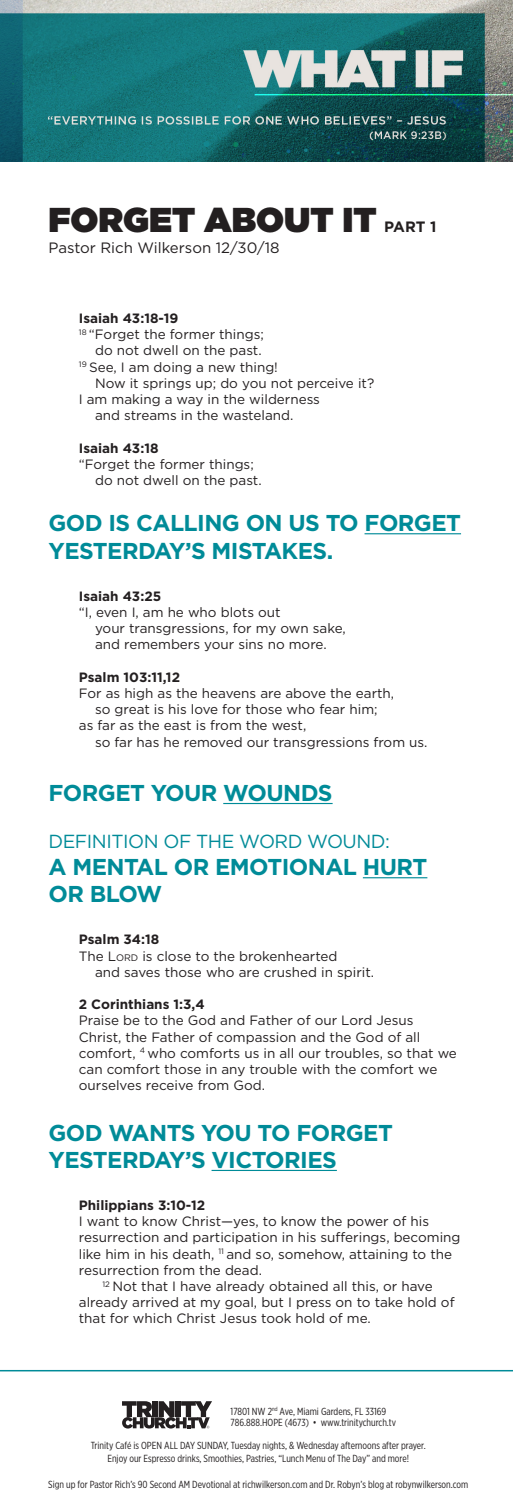
<style>
.page{position:relative;width:513px;height:1512px;background:#fff}
.page>*{position:absolute;margin:0;border:0;box-sizing:border-box;transform-origin:0 0}
.t1{font:900 34.5px "Gotham";color:#231f20}
.t2{font:700 22.95px/27.6px "Gotham";letter-spacing:-.025em;color:#008b98}
.t3{font:18.9px "Gotham";letter-spacing:-.025em;color:#008b98}
.t4{font:15px "Gotham";color:#231f20}
.t5{font:700 15px "Gotham";color:#231f20}
.t6{font:13.5px/16.2px "Gotham";color:#231f20}
.t7{font:700 13.5px "Gotham";color:#231f20}
.t8{font:10.2px/11.6px "Gotham X Narrow";color:#231f20}
.s1{font-style:inherit}
.s2{font-size:9.45px}
</style>
<div class="page">
<svg style="left:122px;top:1401px;width:90px;height:28px"></svg>
<hr style="left:0;top:1370px;width:513px;height:1px;background:#008b98">
<img style="left:0;top:0;width:513px;height:162px">
<hr style="left:365px;top:533px;width:96px;height:1px;background:#008b98">
<hr style="left:223px;top:803px;width:110px;height:1px;background:#008b98">
<hr style="left:363px;top:877px;width:64px;height:1px;background:#008b98">
<hr style="left:212px;top:1170px;width:125px;height:1px;background:#008b98">
<h1 class="t1" style="left:48px;top:200px;width:330px">FORGET ABOUT IT</h1>
<p class="t4" style="left:48px;top:238px;width:233px">Pastor Rich Wilkerson 12/30/18</p>
<p class="t5" style="left:384px;top:217px;width:54px">PART 1</p>
<p class="t7" style="left:79px;top:309px;width:101px">ISAIAH 43:18-19</p>
<p class="t6" style="left:79px;top:326px;width:187px"><sup>18</sup> “Forget the former things;</p>
<p class="t6" style="left:95px;top:342px;width:168px">do not dwell on the past.</p>
<p class="t6" style="left:79px;top:358px;width:201px"><sup>19</sup> See, I am doing a new thing!</p>
<p class="t6" style="left:95px;top:375px;width:281px">Now it springs up; do you not perceive it?</p>
<p class="t6" style="left:79px;top:391px;width:243px">I am making a way in the wilderness</p>
<p class="t6" style="left:95px;top:407px;width:200px">and streams in the wasteland.</p>
<p class="t7" style="left:79px;top:439px;width:81px">ISAIAH 43:18</p>
<p class="t6" style="left:95px;top:456px;width:168px;text-indent:-16px">“Forget the former things; do not dwell on the past.</p>
<h2 class="t2" style="left:48px;top:509px;width:414px">GOD IS CALLI NG ON US TO FORGET<br>YESTERDAY’S MI STAKES.</h2>
<p class="t7" style="left:79px;top:587px;width:84px">ISAIAH 43:25</p>
<p class="t6" style="left:95px;top:604px;width:252px;text-indent:-16px">“I, even I, am he who blots out<br>your transgressions, for my own sake, and remembers your sins no more.</p>
<p class="t7" style="left:79px;top:668px;width:103px">PSALM 103:11,12</p>
<p class="t6" style="left:79px;top:685px;width:317px">For as high as the heavens are above the earth,</p>
<p class="t6" style="left:95px;top:701px;width:284px">so great is his love for those who fear him;</p>
<p class="t6" style="left:79px;top:717px;width:229px">as far as the east is from the west,</p>
<p class="t6" style="left:95px;top:734px;width:334px">so far has he removed our transgressions from us.</p>
<h2 class="t2" style="left:48px;top:779px;width:286px">FORGET YOUR WOUNDS</h2>
<h3 class="t3" style="left:48px;top:830px;width:36px">Defini</h3>
<h3 class="t3" style="left:111px;top:830px;width:280px">tion of the word Wound:</h3>
<h2 class="t2" style="left:48px;top:854px;width:380px;line-height:27px">A MENTAL OR EMOTIONAL HURT<br>OR BLOW</h2>
<p class="t7" style="left:79px;top:931px;width:82px">PSALM 34:18</p>
<p class="t6" style="left:79px;top:947px;width:260px">The <span class="s1">L</span><span class="s2">ord</span> is close to the brokenhearted</p>
<p class="t6" style="left:95px;top:964px;width:281px">and saves those who are crushed in spirit.</p>
<p class="t7" style="left:79px;top:995px;width:127px">2 CORINTHIANS 1:3,4</p>
<p class="t6" style="left:79px;top:1012px;width:380px">Praise be to the God and Father of our Lord Jesus Christ, the Father of compassion and the God of all comfort, <sup>4</sup> who comforts us in all our troubles, so that we can comfort those in any trouble with the comfort we ourselves receive from God.</p>
<h2 class="t2" style="left:48px;top:1119px;width:346px">GOD WANTS YOU TO FORGET<br>YESTERDAY’S VI CTORI ES</h2>
<p class="t7" style="left:79px;top:1196px;width:128px">PHILIPPIANS 3:10-12</p>
<p class="t6" style="left:79px;top:1213px;width:352px">I want to know Christ—yes, to know the power of his</p>
<p class="t6" style="left:79px;top:1229px;width:383px">resurrection and participation in his sufferings, becoming</p>
<p class="t6" style="left:79px;top:1245px;width:375px">like him in his death, <sup>11</sup> and so, somehow, attaining to the</p>
<p class="t6" style="left:79px;top:1262px;width:185px">resurrection from the dead.</p>
<p class="t6" style="left:102px;top:1278px;width:332px"><sup>12</sup> Not that I have already obtained all this, or have</p>
<p class="t6" style="left:79px;top:1294px;width:377px">already arrived at my goal, but I press on to take hold of</p>
<p class="t6" style="left:79px;top:1310px;width:294px">that for which Christ Jesus took hold of me.</p>
<p class="t8" style="left:231px;top:1405px;width:167px">17801 NW 2<sup>nd</sup> Ave, Miami Gardens, FL 33169<br>786.888.HOPE (4673) • www.trinitychurch.tv</p>
<p class="t8" style="left:91px;top:1439px;width:336px;line-height:12.8px;text-align:center">Trinity Café is OPEN all day Sunday, Tuesday nights, &amp; Wednesday afternoons after prayer.<br>Enjoy our Espresso drinks, Smoothies, Pastries, “Lunch Menu of The Day” and more!</p>
<p class="t8" style="left:48px;top:1478px;width:422px">Sign up for Pastor Rich’s 90 Second AM Devotional at richwilkerson.com and Dr. Robyn’s blog at robynwilkerson.com</p>
</div>
